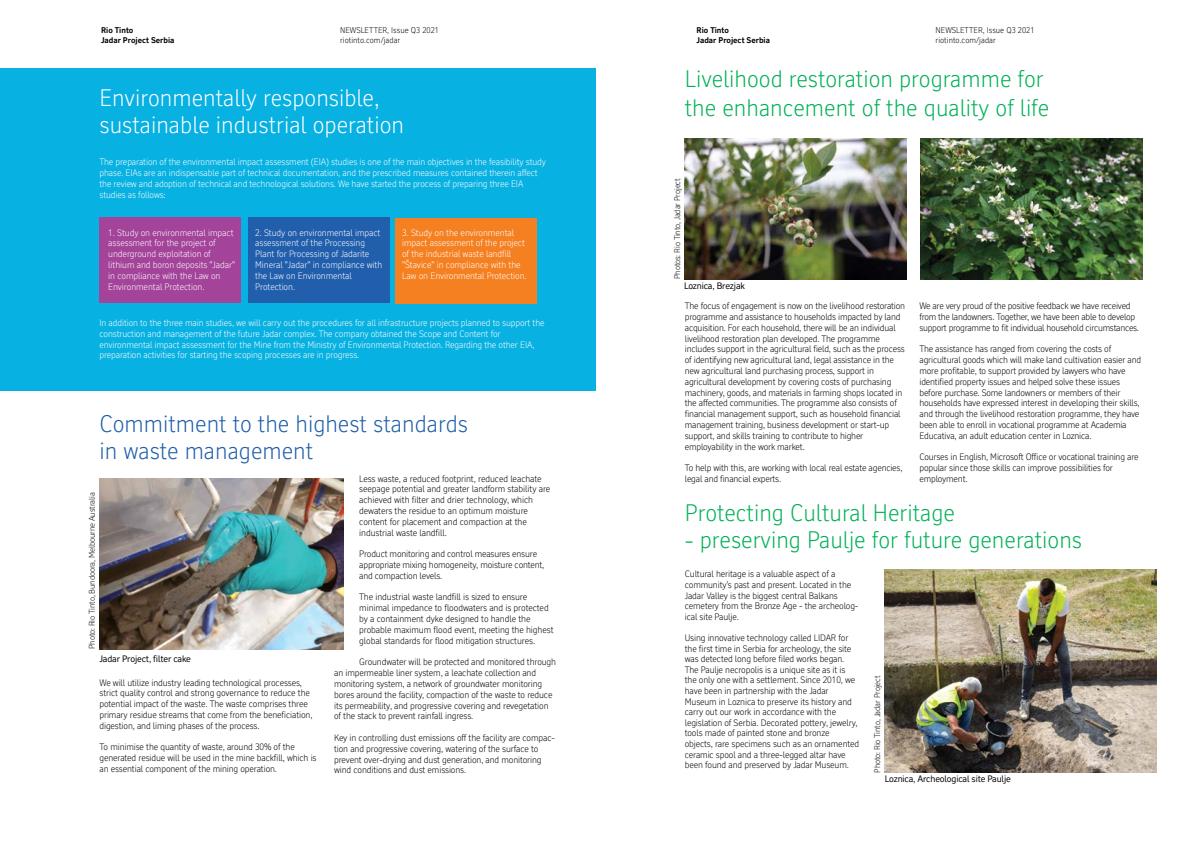
<style>
.page{position:relative;width:1191px;height:842px;background:#fff}
.page>*{position:absolute;margin:0;border:0;box-sizing:border-box;transform-origin:0 0}
.t1{font:300 23px/29px "RT Vickerman";color:#00b156}
.t2{font:300 23px/27px "RT Vickerman";color:#fff}
.t3{font:300 23px/27px "RT Vickerman";color:#1e5ea9}
.t4{font:300 9px/10.8px "RT Vickerman";letter-spacing:-.02em;color:#000}
.t5{font:300 9px/10.8px "RT Vickerman";letter-spacing:-.015em;color:#fff}
.t6{font:9px "RT Vickerman";letter-spacing:-.015em;color:#000}
.t7{font:300 8px/9.6px "RT Vickerman";letter-spacing:-.015em;color:#000}
.t8{font:700 8px/9.6px "RT Vickerman";color:#000}
</style>
<div class="page">
<div style="left:0;top:69px;width:595px;height:322px;background:#07b1e2"></div>
<img style="left:99px;top:478px;width:244px;height:171px">
<img style="left:884px;top:570px;width:273px;height:203px">
<div style="left:248px;top:217px;width:142px;height:85px;background:#215eac"></div>
<div style="left:395px;top:218px;width:142px;height:85px;background:#f58021"></div>
<div style="left:99px;top:217px;width:142px;height:85px;background:#a34399"></div>
<img style="left:685px;top:139px;width:221px;height:140px">
<img style="left:920px;top:139px;width:222px;height:140px">
<p class="t8" style="left:101px;top:25px;width:75px">Rio Tinto<br>Jadar Project Serbia</p>
<p class="t7" style="left:340px;top:25px;width:100px">NEWSLETTER, Issue Q3 2021 riotinto.com/jadar</p>
<h1 class="t2" style="left:99px;top:85px;width:306px">Environmentally responsible, sustainable industrial operation</h1>
<p class="t5" style="left:99px;top:157px;width:448px">The preparation of the environmental impact assessment (EIA) studies is one of the main objectives in the feasibility study phase. EIAs are an indispensable part of technical documentation, and the prescribed measures contained therein affect the review and adoption of technical and technological solutions. We have started the process of preparing three EIA studies as follows:</p>
<p class="t5" style="left:108px;top:227px;width:128px">1. Study on environmental impact assessment for the project of underground exploitation of lithium and boron deposits "Jadar" in compliance with the Law on<br>Environmental Protection.</p>
<p class="t5" style="left:255px;top:227px;width:129px">2. Study on environmental impact assessment of the Processing<br>Plant for Processing of Jadarite<br>Mineral "Jadar" in compliance with the Law on Environmental<br>Protection.</p>
<p class="t5" style="left:402px;top:227px;width:126px">3. Study on the environmental impact assessment of the project of the industrial waste landfill "Štavice" in compliance with the<br>Law on Environmental Protection.</p>
<p class="t5" style="left:99px;top:317px;width:446px">In addition to the three main studies, we will carry out the procedures for all infrastructure projects planned to support the construction and management of the future Jadar complex. The company obtained the Scope and Content for environmental impact assessment for the Mine from the Ministry of Environmental Protection. Regarding the other EIA, preparation activities for starting the scoping processes are in progress.</p>
<h1 class="t3" style="left:99px;top:410px;width:370px">Commitment to the highest standards in waste management</h1>
<p class="t7" style="left:87px;top:649px;width:158px;rotate:-90deg">Photo: Rio Tinto, Bundoora, Melbourne Australia</p>
<p class="t6" style="left:99px;top:653px;width:93px">Jadar Project, filter cake</p>
<p class="t4" style="left:99px;top:677px;width:214px">We will utilize industry leading technological processes, strict quality control and strong governance to reduce the potential impact of the waste. The waste comprises three primary residue streams that come from the beneficiation, digestion, and liming phases of the process.</p>
<p class="t4" style="left:99px;top:742px;width:219px">To minimise the quantity of waste, around 30% of the generated residue will be used in the mine backfill, which is an essential component of the mining operation.</p>
<p class="t4" style="left:359px;top:473px;width:193px">Less waste, a reduced footprint, reduced leachate seepage potential and greater landform stability are achieved with filter and drier technology, which dewaters the residue to an optimum moisture content for placement and compaction at the industrial waste landfill.</p>
<p class="t4" style="left:359px;top:549px;width:187px">Product monitoring and control measures ensure appropriate mixing homogeneity, moisture content, and compaction levels.</p>
<p class="t4" style="left:359px;top:592px;width:196px">The industrial waste landfill is sized to ensure minimal impedance to floodwaters and is protected by a containment dyke designed to handle the probable maximum flood event, meeting the highest global standards for flood mitigation structures.</p>
<p class="t4" style="left:334px;top:657px;width:223px;text-indent:25px">Groundwater will be protected and monitored through an impermeable liner system, a leachate collection and monitoring system, a network of groundwater monitoring bores around the facility, compaction of the waste to reduce its permeability, and progressive covering and revegetation of the stack to prevent rainfall ingress.</p>
<p class="t4" style="left:334px;top:732px;width:222px">Key in controlling dust emissions off the facility are compac&shy;tion and progressive covering, watering of the surface to prevent over-drying and dust generation, and monitoring wind conditions and dust emissions.</p>
<p class="t8" style="left:696px;top:25px;width:75px">Rio Tinto<br>Jadar Project Serbia</p>
<p class="t7" style="left:935px;top:25px;width:100px">NEWSLETTER, Issue Q3 2021 riotinto.com/jadar</p>
<h1 class="t1" style="left:685px;top:64px;width:366px">Livelihood restoration programme for the enhancement of the quality of life</h1>
<p class="t7" style="left:672px;top:279px;width:102px;rotate:-90deg">Photos: Rio Tinto, Jadar Project</p>
<p class="t6" style="left:684px;top:280px;width:62px">Loznica, Brezjak</p>
<p class="t4" style="left:685px;top:301px;width:222px">The focus of engagement is now on the livelihood restoration programme and assistance to households impacted by land acquisition. For each household, there will be an individual livelihood restoration plan developed. The programme includes support in the agricultural field, such as the process of identifying new agricultural land, legal assistance in the new agricultural land purchasing process, support in agricultural development by covering costs of purchasing machinery, goods, and materials in farming shops located in the affected communities. The programme also consists of financial management support, such as household financial management training, business development or start-up support, and skills training to contribute to higher employability in the work market.</p>
<p class="t4" style="left:685px;top:463px;width:219px">To help with this, are working with local real estate agencies, legal and financial experts.</p>
<p class="t4" style="left:919px;top:301px;width:221px">We are very proud of the positive feedback we have received from the landowners. Together, we have been able to develop support programme to fit individual household circumstances.</p>
<p class="t4" style="left:919px;top:344px;width:223px">The assistance has ranged from covering the costs of agricultural goods which will make land cultivation easier and more profitable, to support provided by lawyers who have identified property issues and helped solve these issues before purchase. Some landowners or members of their households have expressed interest in developing their skills, and through the livelihood restoration programme, they have been able to enroll in vocational programme at Academia Educativa, an adult education center in Loznica.</p>
<p class="t4" style="left:919px;top:452px;width:221px">Courses in English, Microsoft office or vocational training are popular since those skills can improve possibilities for employment.</p>
<h1 class="t1" style="left:685px;top:498px;width:272px">Protecting Cultural Heritage</h1>
<h1 class="t1" style="left:685px;top:526px;width:399px">- preserving Paulje for future generations</h1>
<p class="t4" style="left:685px;top:569px;width:175px">Cultural heritage is a valuable aspect of a community’s past and present. Located in the Jadar Valley is the biggest central Balkans cemetery from the Bronze Age - the archeolog&shy;ical site Paulje.</p>
<p class="t4" style="left:685px;top:632px;width:176px">Using innovative technology called LIDAR for the first time in Serbia for archeology, the site was detected long before filed works began.<br>The Paulje necropolis is a unique site as it is the only one with a settlement. Since 2010, we have been in partnership with the Jadar Museum in Loznica to preserve its history and carry out our work in accordance with the legislation of Serbia. Decorated pottery, jewelry, tools made of painted stone and bronze objects, rare specimens such as an ornamented ceramic spool and a three-legged altar have been found and preserved by Jadar Museum.</p>
<p class="t7" style="left:872px;top:773px;width:99px;rotate:-90deg">Photo: Rio Tinto, Jadar Project</p>
<p class="t6" style="left:884px;top:773px;width:127px">Loznica, Archeological site Paulje</p>
</div>
